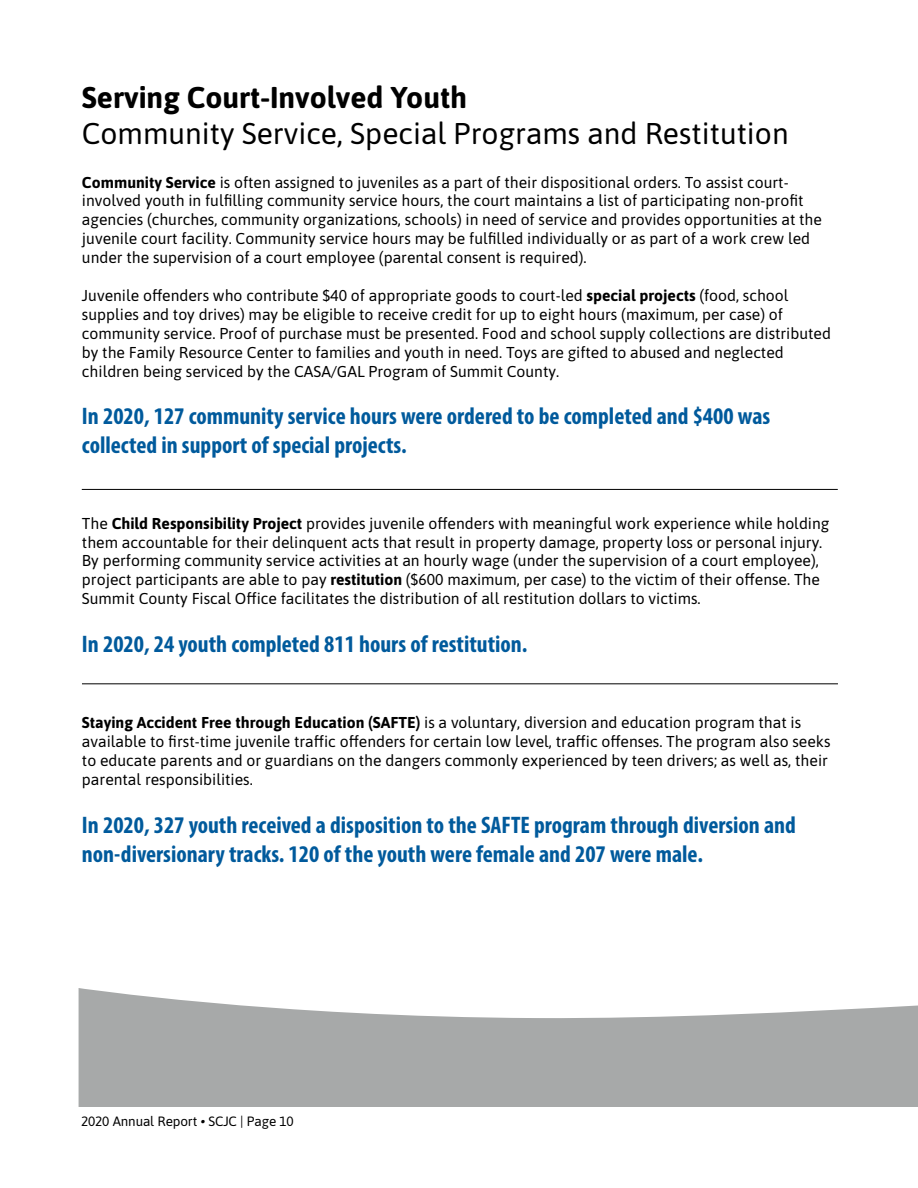
<style>
.page{position:relative;width:918px;height:1188px;background:#fff}
.page>*{position:absolute;margin:0;border:0;box-sizing:border-box;transform-origin:0 0}
.t1{font:30px "Asap";color:#000}
.t2{font:700 30px "Asap";color:#000}
.t3{font:700 condensed 24px/28.8px "Myriad Pro";color:#005a9c}
.t4{font:15.75px/18.9px "Asap";color:#000}
.t5{font:13.5px "Asap";letter-spacing:-.01em;color:#000}
.s1{font-weight:700}
.s2{font-style:italic}
</style>
<div class="page">
<hr style="left:82px;top:684px;width:756px;height:1px;background:#000">
<hr style="left:82px;top:489px;width:756px;height:1px;background:#000">
<svg style="left:79px;top:988px;width:839px;height:119px;fill:#a7a9a9"></svg>
<h1 class="t2" style="left:82px;top:76px;width:387px">Serving Court-Involved Youth</h1>
<h1 class="t1" style="left:82px;top:113px;width:708px">Community Service, Special Programs and Restitution</h1>
<p class="t4" style="left:82px;top:172px;width:742px"><span class="s1">Community Service</span> is often assigned to juveniles as a part of their dispositional orders. To assist court&shy;involved youth in fulfilling community service hours, the court maintains a list of participating non-profit agencies (churches, community organizations, schools) in need of service and provides opportunities at the juvenile court facility. Community service hours may be fulfilled individually or as part of a work crew led under the supervision of a court employee (parental consent is required).</p>
<p class="t4" style="left:82px;top:285px;width:751px">Juvenile offenders who contribute $40 of appropriate goods to court-led <span class="s1">special projects</span> (food, school supplies and toy drives) may be eligible to receive credit for up to eight hours (maximum, per case) of community service. Proof of purchase must be presented. Food and school supply collections are distributed by the Family Resource Center to families and youth in need. Toys are gifted to abused and neglected children being serviced by the CASA/GAL Program of Summit County.</p>
<h2 class="t3" style="left:82px;top:401px;width:690px">In 2020, 127 community service hours were ordered to be completed and $400 was collected in support of special projects.</h2>
<p class="t4" style="left:82px;top:513px;width:749px">The <span class="s1">Child Responsibility Project</span> provides juvenile offenders with meaningful work experience while holding them accountable for their delinquent acts that result in property damage, property loss or personal injury.<br>By performing community service activities at an hourly wage (under the supervision of a court employee), project participants are able to pay <span class="s1">restitution</span> ($600 maximum, per case) to the victim of their offense. The Summit County Fiscal Office facilitates the distribution of all restitution dollars to victims.</p>
<h2 class="t3" style="left:82px;top:629px;width:447px">In 2020, 24 youth completed 811 hours of restitution.</h2>
<p class="t4" style="left:82px;top:713px;width:750px"><span class="s1">Staying Accident Free through Education (SAFTE)</span> is a voluntary, diversion and education program that is available to first-time juvenile traffic offenders for certain low level, traffic offenses. The program also seeks to educate parents and or guardians on the dangers commonly experienced by teen drivers; as well as, their parental responsibilities.</p>
<h2 class="t3" style="left:82px;top:810px;width:716px">In 2020, 327 youth received a disposition to the SAFTE program through diversion and non-diversionary tracks. 120 of the youth were female and 207 were male.</h2>
<p class="t5" style="left:81px;top:1112px;width:214px">2020 Annual Report <span class="s2">•</span> SCJC | Page 10</p>
</div>
